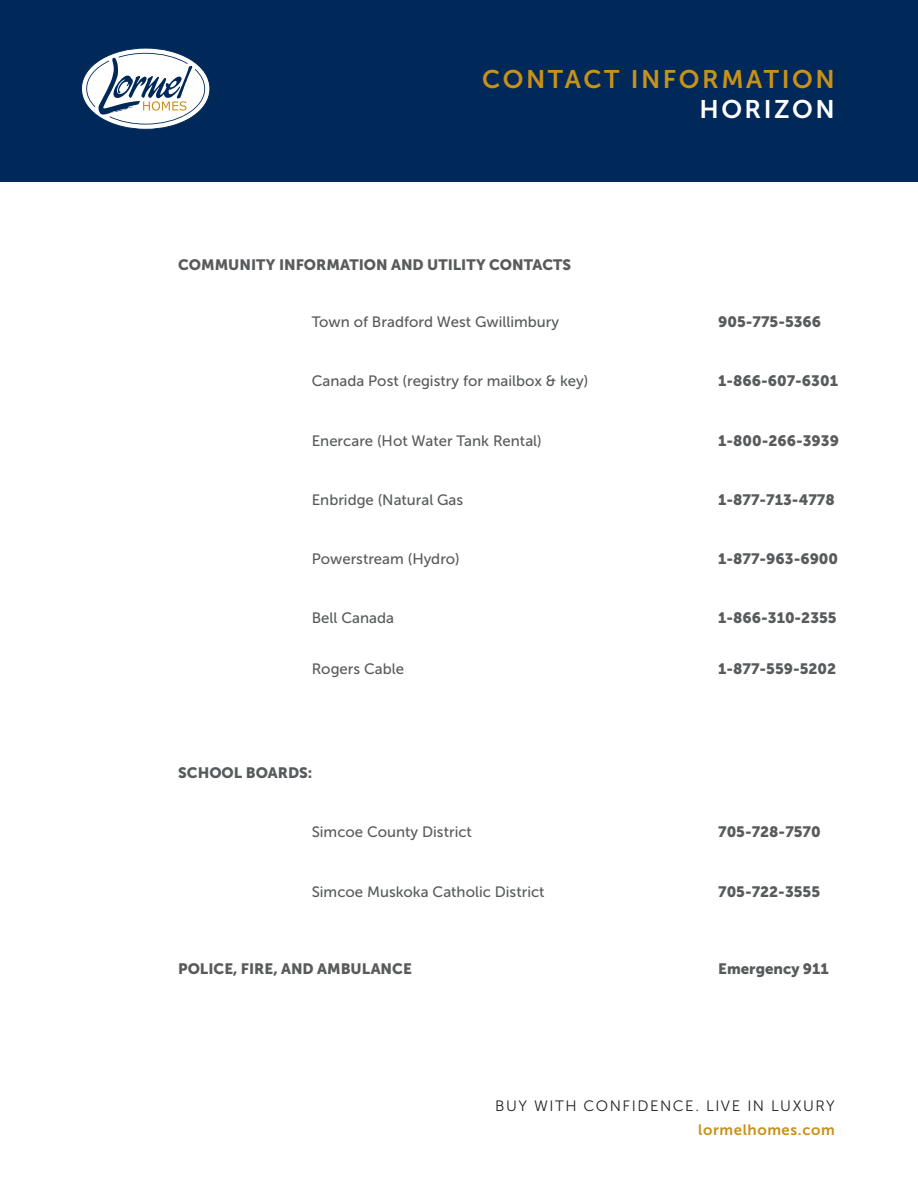
<style>
.page{position:relative;width:918px;height:1188px;background:#fff}
.page>*{position:absolute;margin:0;border:0;box-sizing:border-box;transform-origin:0 0}
.t1{font:25.35px/30.5px "Museo Sans 700";letter-spacing:.1em;color:#c89118;text-align:right}
.t2{font:15px "Museo Sans 900";color:#585a5c}
.t3{font:15px "Museo Sans 500";color:#585a5c}
.t4{font:15px "Museo Sans 300";letter-spacing:.1em;color:#231f20}
.t5{font:15px "Museo Sans 700";letter-spacing:.04em;color:#c89118}
.s1{color:#fff}
</style>
<div class="page">
<div style="left:0;top:0;width:918px;height:181px;background:#002858"></div>
<svg style="left:81px;top:48px;width:129px;height:81px"></svg>
<p class="t1" style="left:482px;top:64px;width:354px">CONTACT INFORMATION<br><span class="s1">HORIZON</span></p>
<p class="t2" style="left:178px;top:256px;width:394px">COMMUNITY INFORMATION AND UTILITY CONTACTS</p>
<p class="t3" style="left:312px;top:314px;width:249px">Town of Bradford West Gwillimbury</p>
<p class="t2" style="left:718px;top:313px;width:104px">905-775-5366</p>
<p class="t3" style="left:312px;top:373px;width:278px">Canada Post (registry for mailbox &amp; key)</p>
<p class="t2" style="left:718px;top:373px;width:121px">1-866-607-6301</p>
<p class="t3" style="left:312px;top:432px;width:232px">Enercare (Hot Water Tank Rental)</p>
<p class="t2" style="left:718px;top:432px;width:122px">1-800-266-3939</p>
<p class="t3" style="left:312px;top:492px;width:153px">Enbridge (Natural Gas</p>
<p class="t2" style="left:718px;top:491px;width:118px">1-877-713-4778</p>
<p class="t3" style="left:312px;top:551px;width:150px">Powerstream (Hydro)</p>
<p class="t2" style="left:718px;top:550px;width:121px">1-877-963-6900</p>
<p class="t3" style="left:312px;top:610px;width:84px">Bell Canada</p>
<p class="t2" style="left:718px;top:610px;width:120px">1-866-310-2355</p>
<p class="t3" style="left:312px;top:661px;width:94px">Rogers Cable</p>
<p class="t2" style="left:718px;top:660px;width:120px">1-877-559-5202</p>
<p class="t2" style="left:178px;top:764px;width:136px">SCHOOL BOARDS:</p>
<p class="t3" style="left:312px;top:824px;width:162px">Simcoe County District</p>
<p class="t2" style="left:718px;top:824px;width:104px">705-728-7570</p>
<p class="t3" style="left:312px;top:883px;width:234px">Simcoe Muskoka Catholic District</p>
<p class="t2" style="left:718px;top:883px;width:103px">705-722-3555</p>
<p class="t2" style="left:178px;top:960px;width:235px">POLICE, FIRE, AND AMBULANCE</p>
<p class="t2" style="left:718px;top:960px;width:112px">Emergency 911</p>
<p class="t4" style="left:495px;top:1098px;width:341px">BUY WITH CONFIDENCE. LIVE IN LUXURY</p>
<p class="t5" style="left:698px;top:1121px;width:138px">lormelhomes.com</p>
</div>
